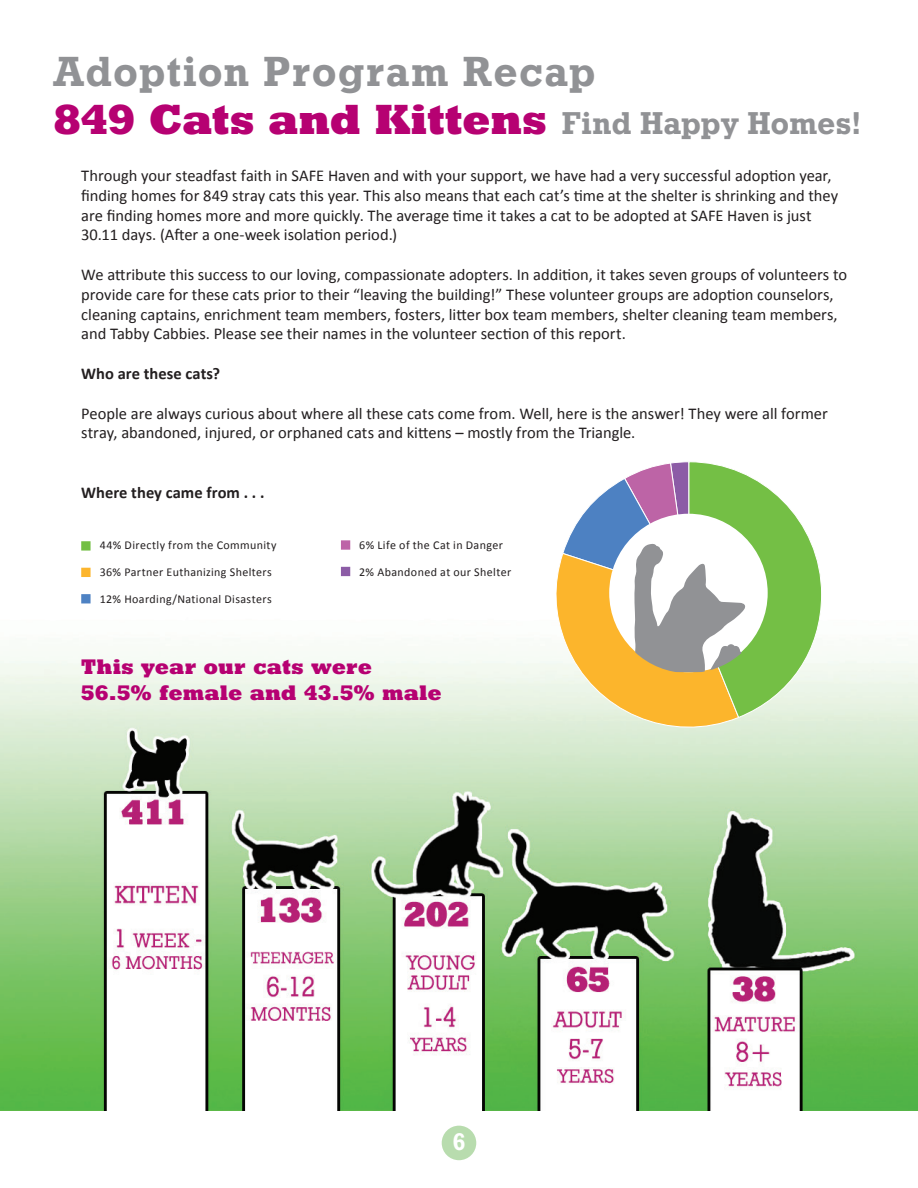
<style>
.page{position:relative;width:918px;height:1188px;background:#fff}
.page>*{position:absolute;margin:0;border:0;box-sizing:border-box;transform-origin:0 0}
.t1{font:42px "Geometric Slab 712 BT Extra Bold A";letter-spacing:.025em;color:#b60172}
.t2{font:42px "Geometric Slab 712 BT Bold A";letter-spacing:.045em;color:#919295}
.t3{font:24px "Geometric Slab 712 BT Bold A";color:#fff}
.t4{font:21px/25.5px "Geometric Slab 712 BT Extra Bold A";letter-spacing:.035em;color:#b60172}
.t5{font:16.5px/19.8px "Calibri";color:#231f20}
.t6{font:700 16.5px "Calibri";color:#231f20}
.t7{font:12px "Calibri";letter-spacing:.03em;color:#231f20}
.s1{font-family:"Geometric Slab 712 BT Bold A";font-size:31.5px;color:#919295}
</style>
<div class="page">
<div style="left:442px;top:1126px;width:34px;height:34px;background:#b8dcae;border-radius:50%"></div>
<img style="left:0;top:566px;width:918px;height:545px">
<div style="left:81px;top:541px;width:10px;height:10px;background:#73bf44;border:2px solid #73bf44"></div>
<div style="left:81px;top:568px;width:10px;height:9px;background:#fcb52d;border:2px solid #fcb52d"></div>
<div style="left:81px;top:594px;width:10px;height:9px;background:#4e82c3;border:2px solid #4e82c3"></div>
<div style="left:341px;top:540px;width:9px;height:10px;background:#bd63a7;border:2px solid #bd63a7"></div>
<div style="left:341px;top:567px;width:9px;height:9px;background:#8c5ca6"></div>
<svg style="left:553px;top:461px;width:270px;height:284px"></svg>
<h1 class="t2" style="left:54px;top:46px;width:543px">Adoption Program Recap</h1>
<h1 class="t1" style="left:54px;top:94px;width:808px">849 Cats and Kittens <span class="s1">Find Happy Homes!</span></h1>
<p class="t5" style="left:81px;top:166px;width:758px">Through your steadfast faith in SAFE Haven and with your support, we have had a very successful adoption year, finding homes for 849 stray cats this year. This also means that each cat’s time at the shelter is shrinking and they are finding homes more and more quickly. The average time it takes a cat to be adopted at SAFE Haven is just 30.11 days. (After a one-week isolation period.)</p>
<p class="t5" style="left:81px;top:265px;width:768px">We attribute this success to our loving, compassionate adopters. In addition, it takes seven groups of volunteers to provide care for these cats prior to their “leaving the building!” These volunteer groups are adoption counselors, cleaning captains, enrichment team members, fosters, litter box team members, shelter cleaning team members, and Tabby Cabbies. Please see their names in the volunteer section of this report.</p>
<p class="t6" style="left:81px;top:363px;width:140px">Who are these cats?</p>
<p class="t5" style="left:81px;top:403px;width:748px">People are always curious about where all these cats come from. Well, here is the answer! They were all former stray, abandoned, injured, or orphaned cats and kittens – mostly from the Triangle.</p>
<p class="t6" style="left:81px;top:482px;width:185px">Where they came from . . .</p>
<p class="t7" style="left:100px;top:538px;width:178px">44% Directly from the Community</p>
<p class="t7" style="left:100px;top:564px;width:174px">36% Partner Euthanizing Shelters</p>
<p class="t7" style="left:100px;top:591px;width:174px">12% Hoarding/National Disasters</p>
<p class="t7" style="left:359px;top:538px;width:145px">6% Life of the Cat in Danger</p>
<p class="t7" style="left:359px;top:564px;width:154px">2% Abandoned at our Shelter</p>
<p class="t4" style="left:81px;top:654px;width:362px">This year our cats were<br>56.5% female and 43.5% male</p>
<h2 class="t3" style="left:453px;top:1126px;width:14px">6</h2>
</div>
